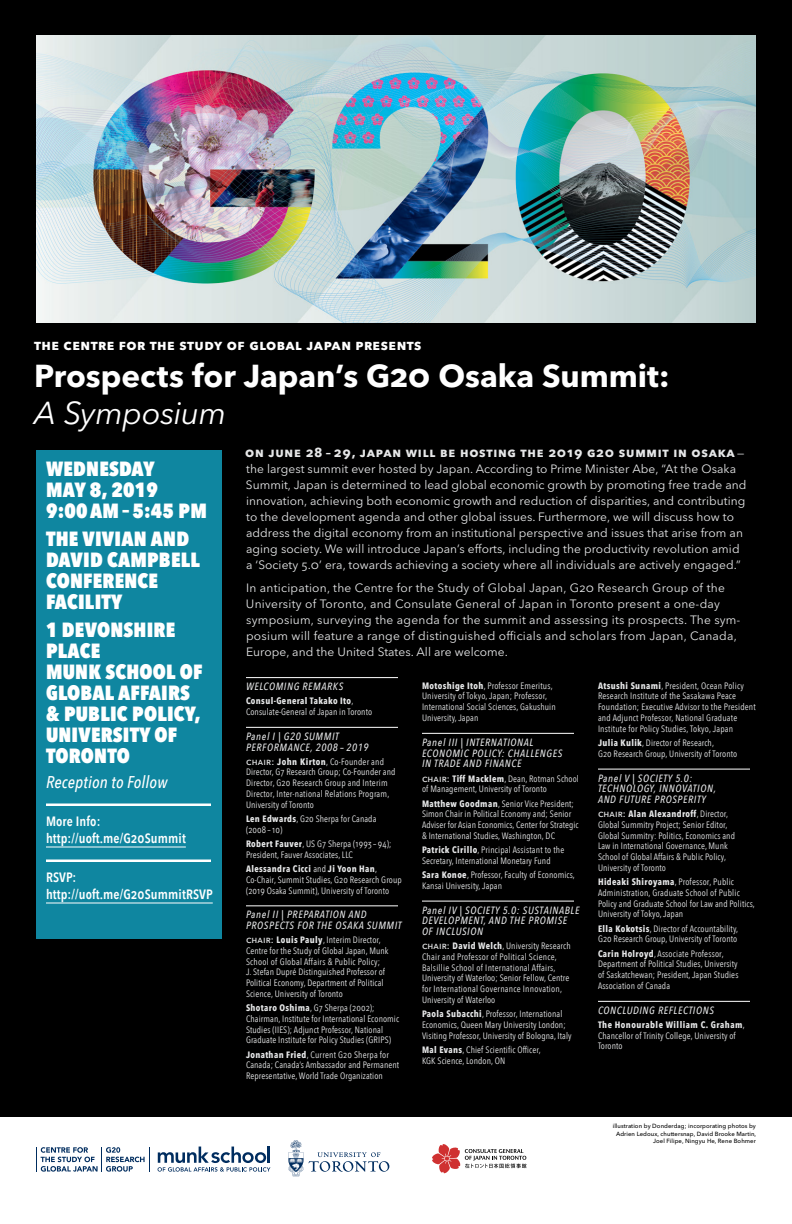
<style>
.page{position:relative;width:792px;height:1224px;background:#fff}
.page>*{position:absolute;margin:0;border:0;box-sizing:border-box;transform-origin:0 0}
.t1{font:700 31.5px "Avenir Next LT Pro";letter-spacing:-.005em;color:#fff}
.t2{font:italic 31.5px "Avenir Next LT Pro";letter-spacing:-.015em;color:#fff}
.t3{font:800 20.5px/21px "Avenir Next Condensed";letter-spacing:.01em;color:#fff}
.t4{font:italic 500 17px "Avenir Next Condensed";letter-spacing:.01em;color:#fff}
.t5{font:700 14.5px "Avenir Next LT Pro";letter-spacing:.03em;color:#fff}
.t6{font:600 13.5px/17.5px "Avenir Next Condensed";letter-spacing:.01em;color:#fff}
.t7{font:700 13px "Avenir Next LT Pro";letter-spacing:.055em;color:#e6e7e8}
.t8{font:12px/16px "Avenir Next LT Pro";letter-spacing:.005em;color:#e6e7e8}
.t9{font:italic 500 10.5px/10.8px "Avenir Next Condensed";letter-spacing:.06em;color:#e6e7e8}
.t10{font:9.2px/10.7px "Avenir Next Condensed";letter-spacing:.01em;color:#e6e7e8}
.t11{font:500 6px/7.5px "Avenir Next LT Pro";letter-spacing:.01em;color:#000;text-align:right}
.s1{font-weight:400;font-size:12px}
.s2{font-weight:700}
.s3{font-family:"Avenir Next LT Pro";font-weight:500;font-size:9.8px}
</style>
<div class="page">
<div style="left:0;top:0;width:792px;height:1116px;background:#000"></div>
<img style="left:36px;top:35px;width:720px;height:288px">
<hr style="left:246px;top:677px;width:152px;height:1px;background:#fff">
<hr style="left:246px;top:727px;width:152px;height:1px;background:#fff">
<hr style="left:246px;top:905px;width:152px;height:1px;background:#fff">
<hr style="left:422px;top:733px;width:152px;height:1px;background:#fff">
<hr style="left:422px;top:901px;width:152px;height:1px;background:#fff">
<hr style="left:598px;top:769px;width:152px;height:1px;background:#fff">
<hr style="left:598px;top:1001px;width:152px;height:1px;background:#fff">
<div style="left:36px;top:450px;width:186px;height:490px;background:#0f86a0"></div>
<hr style="left:46px;top:804px;width:165px;height:2px;background:#fff">
<hr style="left:46px;top:847px;width:140px;height:1px;background:#fff">
<hr style="left:46px;top:860px;width:165px;height:2px;background:#fff">
<hr style="left:46px;top:903px;width:167px;height:1px;background:#fff">
<svg style="left:432px;top:1144px;width:94px;height:30px"></svg>
<svg style="left:158px;top:1147px;width:112px;height:25px"></svg>
<svg style="left:288px;top:1140px;width:101px;height:36px"></svg>
<svg style="left:36px;top:1147px;width:114px;height:25px"></svg>
<h3 class="t5" style="left:34px;top:336px;width:389px">The Centre for the Study of Global Japan Presents</h3>
<h1 class="t1" style="left:34px;top:357px;width:637px">Prospects for Japan’s G20 Osaka Summit:</h1>
<h1 class="t2" style="left:34px;top:394px;width:194px">A Symposium</h1>
<h2 class="t3" style="left:46px;top:458px;width:162px">WEDNESDAY<br>MAY 8, 2019<br>9:00AM – 5:45 PM</h2>
<h2 class="t3" style="left:46px;top:528px;width:156px">THE VIVIAN AND<br>DAVID CAMPBELL<br>CONFERENCE<br>FACILITY</h2>
<h2 class="t3" style="left:46px;top:619px;width:158px">1 DEVONSHIRE<br>PLACE<br>MUNK SCHOOL OF<br>GLOBAL AFFAIRS &amp; PUBLIC POLICY,<br>UNIVERSITY OF<br>TORONTO</h2>
<h3 class="t4" style="left:46px;top:771px;width:123px">Reception to Follow</h3>
<h3 class="t6" style="left:46px;top:812px;width:141px">More Info: http://uoft.me/G20Summit</h3>
<h3 class="t6" style="left:46px;top:868px;width:168px">RSVP: http://uoft.me/G20SummitRSVP</h3>
<h3 class="t7" style="left:245px;top:444px;width:501px">on june 28 – 29, Japan will be hosting the 2019 G20 summit in Osaka <span class="s1">—</span></h3>
<p class="t8" style="left:246px;top:461px;width:502px">the largest summit ever hosted by Japan. According to Prime Minister Abe, “At the Osaka Summit, Japan is determined to lead global economic growth by promoting free trade and innovation, achieving both economic growth and reduction of disparities, and contributing to the development agenda and other global issues. Furthermore, we will discuss how to address the digital economy from an institutional perspective and issues that arise from an aging society. We will introduce Japan’s efforts, including the productivity revolution amid a ‘Society 5.0’ era, towards achieving a society where all individuals are actively engaged.”</p>
<p class="t8" style="left:246px;top:580px;width:495px">In anticipation, the Centre for the Study of Global Japan, G20 Research Group of the University of Toronto, and Consulate General of Japan in Toronto present a one-day symposium, surveying the agenda for the summit and assessing its prospects. The sym&shy;posium will feature a range of distinguished officials and scholars from Japan, Canada, Europe, and the United States. All are welcome.</p>
<p class="t9" style="left:246px;top:681px;width:99px">WELCOMING REMARKS</p>
<p class="t10" style="left:246px;top:695px;width:128px"><span class="s2">Consul-General Takako Ito</span>,<br>Consulate-General of Japan in Toronto</p>
<p class="t9" style="left:246px;top:731px;width:124px">Panel I | G20 SUMMIT<br>PERFORMANCE, 2008 – 2019</p>
<p class="t10" style="left:246px;top:756px;width:151px"><span class="s3">chair:</span> <span class="s2">John Kirton</span>, Co-Founder and Director, G7 Research Group; Co-Founder and Director, G20 Research Group and Interim Director, Inter-national Relations Program, University of Toronto</p>
<p class="t10" style="left:246px;top:813px;width:132px"><span class="s2">Len Edwards</span>, G20 Sherpa for Canada (2008 –10)</p>
<p class="t10" style="left:246px;top:838px;width:147px"><span class="s2">Robert Fauver</span>, US G7 Sherpa (1993 – 94);<br>President, Fauver Associates, LLC</p>
<p class="t10" style="left:246px;top:863px;width:157px"><span class="s2">Alessandra Cicci</span> and <span class="s2">Ji Yoon Han</span>,<br>Co-Chair, Summit Studies, G20 Research Group (2019 Osaka Summit), University of Toronto</p>
<p class="t9" style="left:246px;top:909px;width:157px">Panel II | PREPARATION AND<br>PROSPECTS FOR THE OSAKA SUMMIT</p>
<p class="t10" style="left:246px;top:934px;width:144px"><span class="s3">chair:</span> <span class="s2">Louis Pauly</span>, Interim Director, Centre for the Study of Global Japan, Munk School of Global Affairs &amp; Public Policy;<br>J. Stefan Dupré Distinguished Professor of Political Economy, Department of Political Science, University of Toronto</p>
<p class="t10" style="left:246px;top:1002px;width:155px"><span class="s2">Shotaro Oshima</span>, G7 Sherpa (2002); Chairman, Institute for International Economic Studies (IIES); Adjunct Professor, National Graduate Institute for Policy Studies (GRIPS)</p>
<p class="t10" style="left:246px;top:1049px;width:155px"><span class="s2">Jonathan Fried</span>, Current G20 Sherpa for<br>Canada; Canada’s Ambassador and Permanent<br>Representative, World Trade Organization</p>
<p class="t10" style="left:422px;top:680px;width:135px"><span class="s2">Motoshige Itoh</span>, Professor Emeritus, University of Tokyo, Japan; Professor, International Social Sciences, Gakushuin University, Japan</p>
<p class="t9" style="left:422px;top:737px;width:142px">Panel III | INTERNATIONAL<br>ECONOMIC POLICY: CHALLENGES<br>IN TRADE AND FINANCE</p>
<p class="t10" style="left:422px;top:772px;width:158px"><span class="s3">chair:</span> <span class="s2">Tiff Macklem</span>, Dean, Rotman School of Management, University of Toronto</p>
<p class="t10" style="left:422px;top:797px;width:158px"><span class="s2">Matthew Goodman</span>, Senior Vice President; Simon Chair in Political Economy and; Senior Adviser for Asian Economics, Center for Strategic &amp; International Studies, Washington, DC</p>
<p class="t10" style="left:422px;top:844px;width:144px"><span class="s2">Patrick Cirillo</span>, Principal Assistant to the<br>Secretary, International Monetary Fund</p>
<p class="t10" style="left:422px;top:869px;width:154px"><span class="s2">Sara Konoe</span>, Professor, Faculty of Economics,<br>Kansai University, Japan</p>
<p class="t9" style="left:422px;top:904px;width:159px">Panel IV | SOCIETY 5.0: SUSTAINABLE<br>DEVELOPMENT, AND THE PROMISE<br>OF INCLUSION</p>
<p class="t10" style="left:422px;top:940px;width:150px"><span class="s3">chair:</span> <span class="s2">David Welch</span>, University Research Chair and Professor of Political Science, Balsillie School of International Affairs, University of Waterloo; Senior Fellow, Centre for International Governance Innovation, University of Waterloo</p>
<p class="t10" style="left:422px;top:1008px;width:151px"><span class="s2">Paola Subacchi</span>, Professor, International<br>Economics, Queen Mary University London;<br>Visiting Professor, University of Bologna, Italy</p>
<p class="t10" style="left:422px;top:1044px;width:120px"><span class="s2">Mal Evans</span>, Chief Scientific Officer,<br>KGK Science, London, ON</p>
<p class="t10" style="left:598px;top:680px;width:159px"><span class="s2">Atsushi Sunami</span>, President, Ocean Policy Research Institute of the Sasakawa Peace Foundation; Executive Advisor to the President and Adjunct Professor, National Graduate Institute for Policy Studies, Tokyo, Japan</p>
<p class="t10" style="left:598px;top:737px;width:141px"><span class="s2">Julia Kulik</span>, Director of Research,<br>G20 Research Group, University of Toronto</p>
<p class="t9" style="left:598px;top:772px;width:119px">Panel V | SOCIETY 5.0:<br>TECHNOLOGY, INNOVATION,<br>AND FUTURE PROSPERITY</p>
<p class="t10" style="left:598px;top:808px;width:139px"><span class="s3">chair:</span> <span class="s2">Alan Alexandroff</span>, Director, Global Summitry Project; Senior Editor, Global Summitry: Politics, Economics and Law in International Governance, Munk School of Global Affairs &amp; Public Policy, University of Toronto</p>
<p class="t10" style="left:598px;top:876px;width:158px"><span class="s2">Hideaki Shiroyama</span>, Professor, Public Administration, Graduate School of Public Policy and Graduate School for Law and Politics, University of Tokyo, Japan</p>
<p class="t10" style="left:598px;top:923px;width:142px"><span class="s2">Ella Kokotsis</span>, Director of Accountability,<br>G20 Research Group, University of Toronto</p>
<p class="t10" style="left:598px;top:948px;width:142px"><span class="s2">Carin Holroyd</span>, Associate Professor, Department of Political Studies, University of Saskatchewan; President, Japan Studies Association of Canada</p>
<p class="t9" style="left:598px;top:1005px;width:117px">CONCLUDING REFLECTIONS</p>
<p class="t10" style="left:598px;top:1019px;width:148px"><span class="s2">The Honourable William C. Graham</span>,<br>Chancellor of Trinity College, University of<br>Toronto</p>
<p class="t11" style="left:613px;top:1122px;width:145px">illustration by Donderdag; incorporating photos by<br>Adrien Ledoux, chuttersnap, David Brooke Martin,<br>Joel Filipe, Ningyu He, Rene Bohmer</p>
</div>
